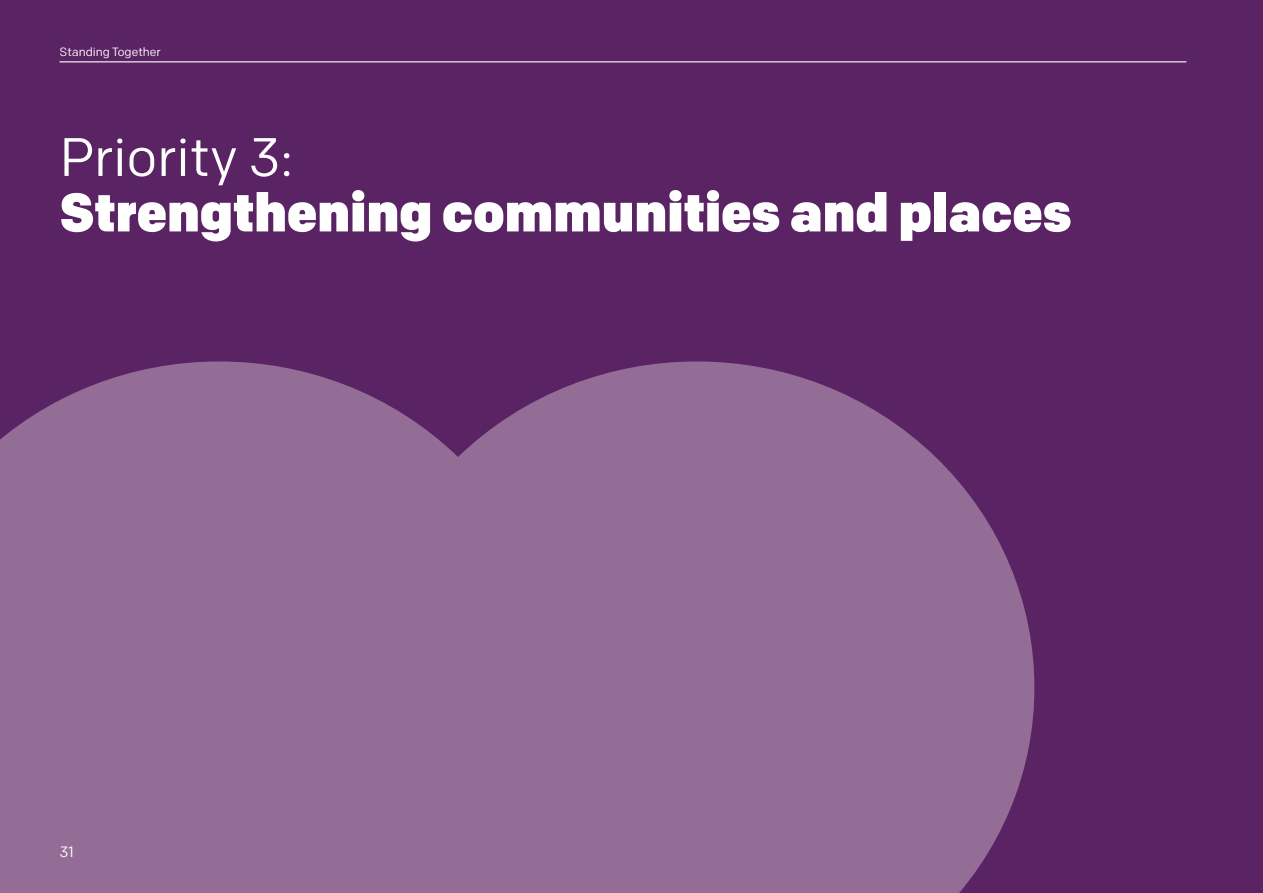
<style>
.page{position:relative;width:1263px;height:893px;background:#5a2363}
.page>*{position:absolute;margin:0;border:0;box-sizing:border-box;transform-origin:0 0}
.t1{font:900 54px "Colfax";color:#fff}
.t2{font:54px "Colfax";color:#fff}
.t3{font:15px "Colfax";color:#fff}
.t4{font:12px "Colfax";color:#fff}
</style>
<div class="page">
<svg style="left:0;top:361px;width:1035px;height:532px;background:#8d6691"></svg>
<hr style="left:60px;top:61px;width:1126px;height:1px;background:#fff">
<p class="t4" style="left:60px;top:44px;width:103px">Standing Together</p>
<p class="t2" style="left:60px;top:124px;width:235px">Priority 3:</p>
<p class="t1" style="left:60px;top:179px;width:1013px">Strengthening communities and places</p>
<p class="t3" style="left:60px;top:843px;width:16px">31</p>
</div>
